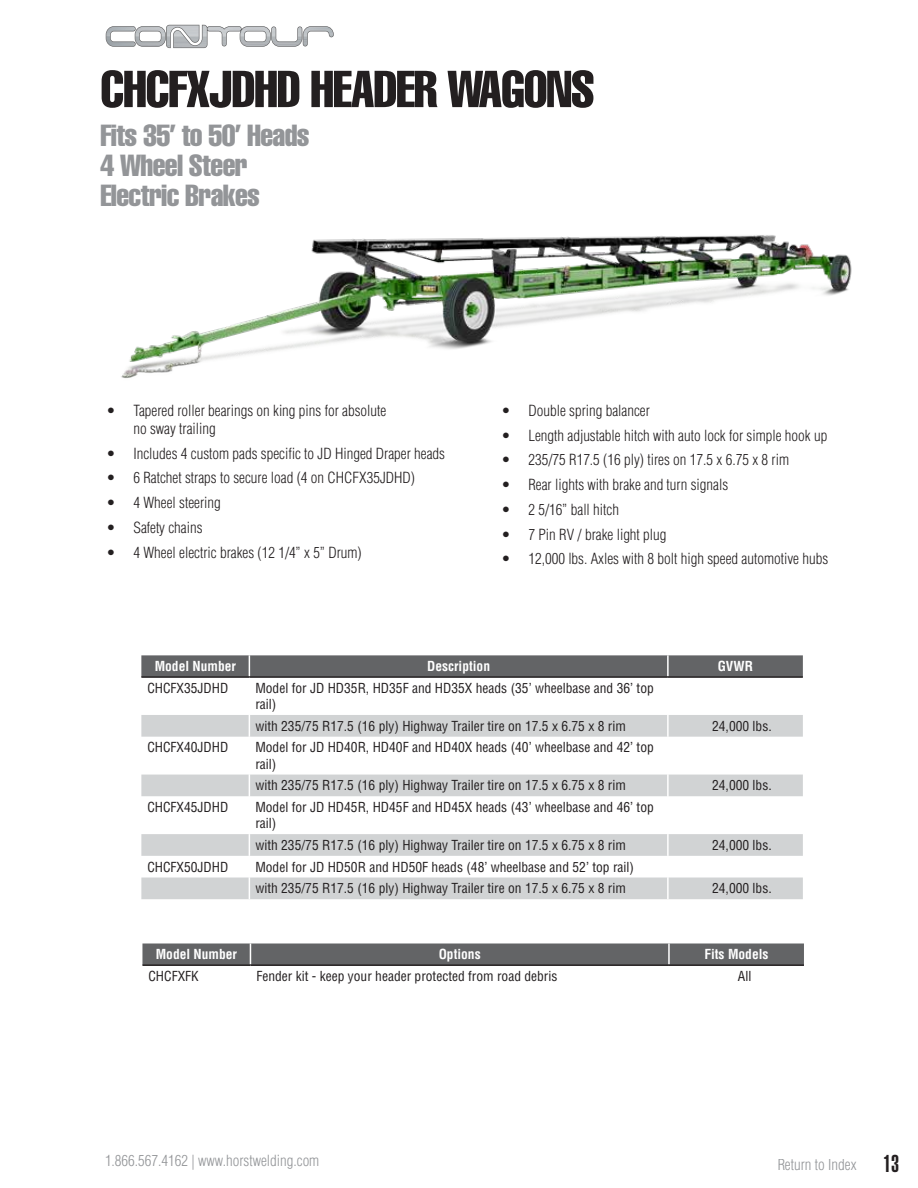
<style>
.page{position:relative;width:918px;height:1188px;background:#fff}
.page>*{position:absolute;margin:0;border:0;box-sizing:border-box;transform-origin:0 0}
.t1{font:51px "Helvetica LT Std Comp";letter-spacing:-.02em;color:#231f20}
.t2{font:30px/30px "Helvetica LT Std Comp";letter-spacing:-.02em;color:#939598}
.t3{font:24px "Helvetica LT Std Ultra Comp";color:#231f20}
.t4{font:300 condensed 15px/18px "Helvetica";color:#231f20}
.t5{font:300 condensed 15px "Helvetica LT Std";color:#939598}
.t6{font:condensed 13.5px/16.2px "Helvetica LT Std";color:#231f20}
.t7{font:700 condensed 13.5px "Helvetica LT Std";color:#fff}
</style>
<div class="page">
<svg style="left:106px;top:25px;width:228px;height:23px"></svg>
<img style="left:121px;top:235px;width:731px;height:143px">
<svg style="left:141px;top:715px;width:662px;height:184px"></svg>
<div style="left:141px;top:655px;width:662px;height:21px;background:#636466"></div>
<hr style="left:667px;top:655px;width:2px;height:21px;background:#fff">
<svg style="left:249px;top:715px;width:1px;height:22px"></svg>
<hr style="left:667px;top:715px;width:2px;height:22px;background:#fff">
<hr style="left:249px;top:737px;width:1px;height:38px;background:#fff">
<hr style="left:667px;top:737px;width:2px;height:38px;background:#fff">
<svg style="left:249px;top:775px;width:1px;height:21px"></svg>
<hr style="left:667px;top:775px;width:2px;height:21px;background:#fff">
<hr style="left:249px;top:796px;width:1px;height:38px;background:#fff">
<hr style="left:667px;top:796px;width:2px;height:38px;background:#fff">
<hr style="left:667px;top:834px;width:2px;height:22px;background:#fff">
<hr style="left:667px;top:856px;width:2px;height:22px;background:#fff">
<svg style="left:249px;top:834px;width:1px;height:65px"></svg>
<hr style="left:667px;top:878px;width:2px;height:21px;background:#fff">
<hr style="left:141px;top:676px;width:108px;height:2px;background:#231f20">
<hr style="left:249px;top:676px;width:419px;height:2px;background:#231f20">
<hr style="left:668px;top:676px;width:135px;height:2px;background:#231f20">
<div style="left:142px;top:943px;width:662px;height:21px;background:#636466"></div>
<hr style="left:142px;top:964px;width:108px;height:2px;background:#231f20">
<hr style="left:250px;top:964px;width:419px;height:2px;background:#231f20">
<hr style="left:669px;top:964px;width:135px;height:2px;background:#231f20">
<h1 class="t1" style="left:100px;top:57px;width:496px">CHCFXJDHD HEADER WAGONS</h1>
<h2 class="t2" style="left:100px;top:120px;width:211px">Fits 35’ to 50’ Heads<br>4 Wheel Steer<br>Electric Brakes</h2>
<p class="t4" style="left:134px;top:401px;width:254px;text-indent:-27px">• Tapered roller bearings on king pins for absolute no sway trailing</p>
<p class="t4" style="left:106px;top:444px;width:340px">• Includes 4 custom pads specific to JD Hinged Draper heads</p>
<p class="t4" style="left:106px;top:469px;width:310px">• 6 Ratchet straps to secure load (4 on CHCFX35JDHD)</p>
<p class="t4" style="left:106px;top:494px;width:116px">• 4 Wheel steering</p>
<p class="t4" style="left:106px;top:518px;width:98px">• Safety chains</p>
<p class="t4" style="left:106px;top:543px;width:257px">• 4 Wheel electric brakes (12 1/4” x 5” Drum)</p>
<p class="t4" style="left:501px;top:401px;width:150px">• Double spring balancer</p>
<p class="t4" style="left:501px;top:426px;width:327px">• Length adjustable hitch with auto lock for simple hook up</p>
<p class="t4" style="left:501px;top:451px;width:289px">• 235/75 R17.5 (16 ply) tires on 17.5 x 6.75 x 8 rim</p>
<p class="t4" style="left:501px;top:476px;width:228px">• Rear lights with brake and turn signals</p>
<p class="t4" style="left:501px;top:500px;width:119px">• 2 5/16” ball hitch</p>
<p class="t4" style="left:501px;top:525px;width:167px">• 7 Pin RV / brake light plug</p>
<p class="t4" style="left:501px;top:550px;width:328px">• 12,000 lbs. Axles with 8 bolt high speed automotive hubs</p>
<p class="t7" style="left:155px;top:658px;width:83px">Model Number</p>
<p class="t7" style="left:427px;top:658px;width:64px">Description</p>
<p class="t7" style="left:718px;top:658px;width:37px">GVWR</p>
<p class="t6" style="left:147px;top:680px;width:82px">CHCFX35JDHD</p>
<p class="t6" style="left:255px;top:680px;width:400px">Model for JD HD35R, HD35F and HD35X heads (35’ wheelbase and 36’ top rail)</p>
<p class="t6" style="left:255px;top:718px;width:372px">with 235/75 R17.5 (16 ply) Highway Trailer tire on 17.5 x 6.75 x 8 rim</p>
<p class="t6" style="left:712px;top:718px;width:61px">24,000 lbs.</p>
<p class="t6" style="left:147px;top:739px;width:82px">CHCFX40JDHD</p>
<p class="t6" style="left:255px;top:739px;width:400px">Model for JD HD40R, HD40F and HD40X heads (40’ wheelbase and 42’ top rail)</p>
<p class="t6" style="left:255px;top:777px;width:372px">with 235/75 R17.5 (16 ply) Highway Trailer tire on 17.5 x 6.75 x 8 rim</p>
<p class="t6" style="left:712px;top:777px;width:61px">24,000 lbs.</p>
<p class="t6" style="left:147px;top:799px;width:82px">CHCFX45JDHD</p>
<p class="t6" style="left:255px;top:799px;width:400px">Model for JD HD45R, HD45F and HD45X heads (43’ wheelbase and 46’ top rail)</p>
<p class="t6" style="left:255px;top:837px;width:372px">with 235/75 R17.5 (16 ply) Highway Trailer tire on 17.5 x 6.75 x 8 rim</p>
<p class="t6" style="left:712px;top:837px;width:61px">24,000 lbs.</p>
<p class="t6" style="left:147px;top:858px;width:82px">CHCFX50JDHD</p>
<p class="t6" style="left:255px;top:856px;width:380px;line-height:21.8px">Model for JD HD50R and HD50F heads (48’ wheelbase and 52’ top rail) with 235/75 R17.5 (16 ply) Highway Trailer tire on 17.5 x 6.75 x 8 rim</p>
<p class="t6" style="left:712px;top:880px;width:61px">24,000 lbs.</p>
<p class="t7" style="left:156px;top:946px;width:83px">Model Number</p>
<p class="t7" style="left:439px;top:946px;width:43px">Options</p>
<p class="t7" style="left:704px;top:946px;width:66px">Fits Models</p>
<p class="t6" style="left:148px;top:968px;width:52px">CHCFXFK</p>
<p class="t6" style="left:256px;top:968px;width:302px">Fender kit - keep your header protected from road debris</p>
<p class="t6" style="left:738px;top:968px;width:15px">All</p>
<p class="t5" style="left:105px;top:1151px;width:216px">1.866.567.4162 | www.horstwelding.com</p>
<p class="t5" style="left:777px;top:1156px;width:81px">Return to Index</p>
<h3 class="t3" style="left:883px;top:1149px;width:17px">13</h3>
</div>
